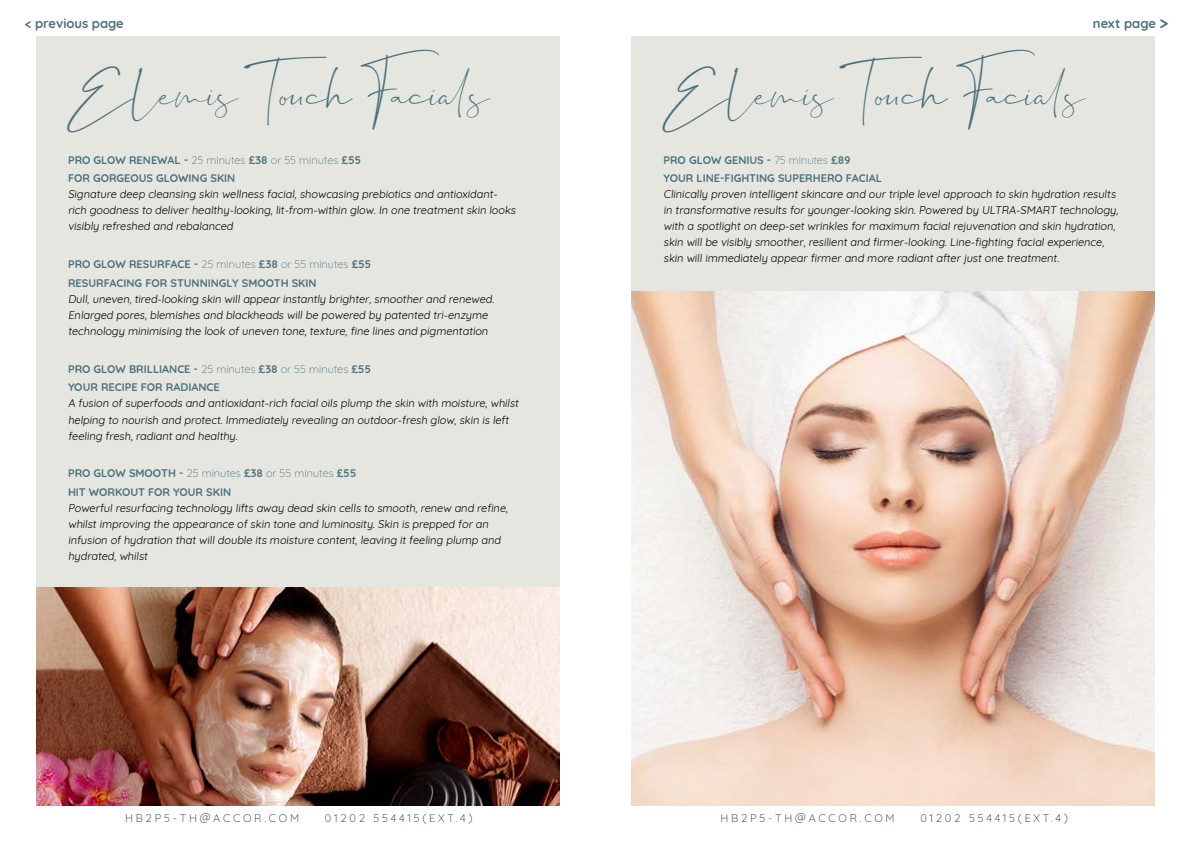
<style>
.page{position:relative;width:1191px;height:842px;background:#fff}
.page>*{position:absolute;margin:0;border:0;box-sizing:border-box;transform-origin:0 0}
.t1{font:22px "Dalmatins";color:#4c717b}
.t2{font:700 13px "Quicksand";color:#4c717b}
.t3{font:11px/16px "Quicksand";color:#000}
.t4{font:700 11px/18.8px "Quicksand";color:#4c717b}
.t5{font:300 11px "Quicksand";letter-spacing:.25em;color:#122942}
.s1{font-size:17px}
.s2{font-weight:300}
</style>
<div class="page">
<div style="left:36px;top:36px;width:523px;height:770px;background:#e6e6e1"></div>
<div style="left:631px;top:36px;width:524px;height:770px;background:#e6e6e1"></div>
<img style="left:631px;top:291px;width:524px;height:515px">
<img style="left:36px;top:587px;width:523px;height:219px">
<p class="t2" style="left:25px;top:13px;width:100px">&lt; previous page</p>
<p class="t2" style="left:1093px;top:12px;width:77px">next page <span class="s1">&gt;</span></p>
<h1 class="t1" style="left:68px;top:84px;width:423px">Elemis Touch Facials</h1>
<p class="t4" style="left:68px;top:149px;width:294px">PRO GLOW RENEWAL - <span class="s2">25 minutes</span> £38 <span class="s2">or 55 minutes</span> £55<br>FOR GORGEOUS GLOWING SKIN</p>
<p class="t3" style="left:68px;top:185px;width:451px">Signature deep cleansing skin wellness facial, showcasing prebiotics and antioxidant&shy;rich goodness to deliver healthy-looking, lit-from-within glow. In one treatment skin looks visibly refreshed and rebalanced</p>
<p class="t4" style="left:68px;top:254px;width:305px">PRO GLOW RESURFACE - <span class="s2">25 minutes</span> £38 <span class="s2">or 55 minutes</span> £55<br>RESURFACING FOR STUNNINGLY SMOOTH SKIN</p>
<p class="t3" style="left:68px;top:290px;width:429px">Dull, uneven, tired-looking skin will appear instantly brighter, smoother and renewed.<br>Enlarged pores, blemishes and blackheads will be powered by patented tri-enzyme technology minimising the look of uneven tone, texture, fine lines and pigmentation</p>
<p class="t4" style="left:68px;top:358px;width:304px">PRO GLOW BRILLIANCE - <span class="s2">25 minutes</span> £38 <span class="s2">or 55 minutes</span> £55<br>YOUR RECIPE FOR RADIANCE</p>
<p class="t3" style="left:68px;top:394px;width:454px">A fusion of superfoods and antioxidant-rich facial oils plump the skin with moisture, whilst helping to nourish and protect. Immediately revealing an outdoor-fresh glow, skin is left feeling fresh, radiant and healthy.</p>
<p class="t4" style="left:68px;top:463px;width:290px">PRO GLOW SMOOTH - <span class="s2">25 minutes</span> £38 <span class="s2">or 55 minutes</span> £55<br>HIT WORKOUT FOR YOUR SKIN</p>
<p class="t3" style="left:68px;top:499px;width:443px">Powerful resurfacing technology lifts away dead skin cells to smooth, renew and refine, whilst improving the appearance of skin tone and luminosity. Skin is prepped for an infusion of hydration that will double its moisture content, leaving it feeling plump and hydrated, whilst</p>
<h1 class="t1" style="left:663px;top:84px;width:423px">Elemis Touch Facials</h1>
<p class="t4" style="left:663px;top:149px;width:220px">PRO GLOW GENIUS - <span class="s2">75 minutes</span> £89<br>YOUR LINE-FIGHTING SUPERHERO FACIAL</p>
<p class="t3" style="left:663px;top:185px;width:458px">Clinically proven intelligent skincare and our triple level approach to skin hydration results in transformative results for younger-looking skin. Powered by ULTRA-SMART technology, with a spotlight on deep-set wrinkles for maximum facial rej uvenation and skin hydration, skin will be visibly smoother, resilient and firmer-looking. Line-fighting facial experience, skin will immediately appear firmer and more radiant after just one treatment.</p>
<p class="t5" style="left:125px;top:809px;width:176px">HB2P5-TH@ACCOR.COM</p>
<p class="t5" style="left:325px;top:809px;width:149px">01202 554415(EXT.4)</p>
<p class="t5" style="left:720px;top:809px;width:176px">HB2P5-TH@ACCOR.COM</p>
<p class="t5" style="left:920px;top:809px;width:149px">01202 554415(EXT.4)</p>
</div>
